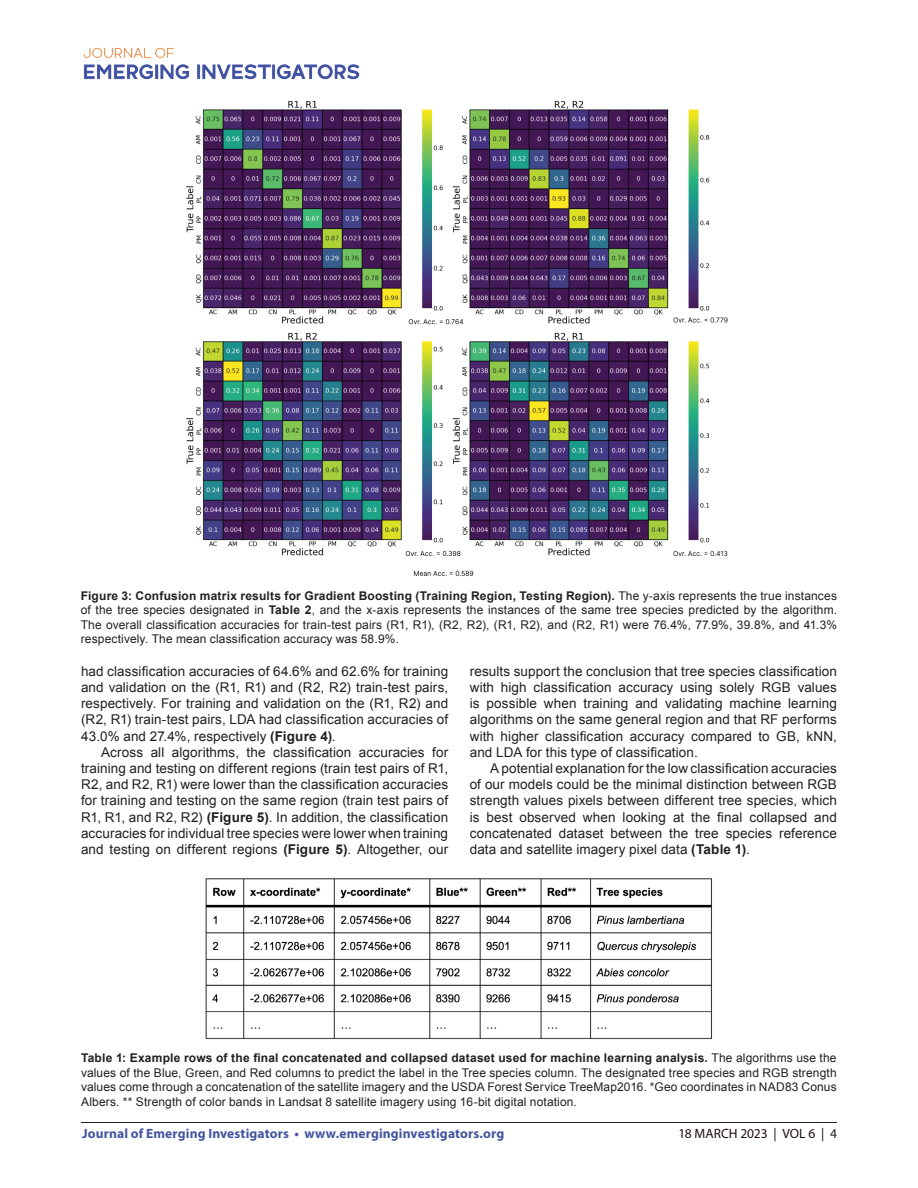
<style>
.page{position:relative;width:918px;height:1188px;background:#fff}
.page>*{position:absolute;margin:0;border:0;box-sizing:border-box;transform-origin:0 0}
.t1{font:13.5px/16.2px "Arial";letter-spacing:.005em;color:#231f20;text-align:justify}
.t2{font:700 13.5px "Myriad Pro";letter-spacing:.01em;color:#43559f}
.t3{font:13.5px "Myriad Pro";letter-spacing:-.005em;color:#230e10}
.t4{font:12px/14.4px "Arial";letter-spacing:.01em;color:#231f20;text-align:justify}
.s1{font-weight:700}
.s2{color:#231f20}
</style>
<div class="page">
<hr style="left:81px;top:1122px;width:756px;height:1px;background:#231f20">
<img style="left:83px;top:47px;width:277px;height:33px">
<img style="left:186px;top:100px;width:542px;height:476px">
<img style="left:205px;top:878px;width:507px;height:161px">
<p class="t4" style="left:81px;top:589px;width:758px"><span class="s1">Figure 3: Confusion matrix results for Gradient Boosting (Training Region, Testing Region).</span> The y-axis represents the true instances of the tree species designated in <span class="s1">Table 2</span>, and the x-axis represents the instances of the same tree species predicted by the algorithm.<br>The overall classification accuracies for train-test pairs (R1, R1), (R2, R2), (R1, R2), and (R2, R1) were 76.4%, 77.9%, 39.8%, and 41.3% respectively. The mean classification accuracy was 58.9%.</p>
<p class="t1" style="left:81px;top:663px;width:369px">had classification accuracies of 64.6% and 62.6% for training and validation on the (R1, R1) and (R2, R2) train-test pairs, respectively. For training and validation on the (R1, R2) and (R2, R1) train-test pairs, LDA had classification accuracies of 43.0% and 27.4%, respectively <span class="s1">(Figure 4)</span>.</p>
<p class="t1" style="left:81px;top:744px;width:369px;text-indent:20px">Across all algorithms, the classification accuracies for training and testing on different regions (train test pairs of R1, R2, and R2, R1) were lower than the classification accuracies for training and testing on the same region (train test pairs of R1, R1, and R2, R2) <span class="s1">(Figure 5)</span>. In addition, the classification accuracies for individual tree species were lower when training and testing on different regions <span class="s1">(Figure 5)</span>. Altogether, our</p>
<p class="t1" style="left:470px;top:663px;width:369px">results support the conclusion that tree species classification with high classification accuracy using solely RGB values is possible when training and validating machine learning algorithms on the same general region and that RF performs with higher classification accuracy compared to GB, kNN, and LDA for this type of classification.</p>
<p class="t1" style="left:470px;top:760px;width:369px;text-indent:20px">A potential explanation for the low classification accuracies of our models could be the minimal distinction between RGB strength values pixels between different tree species, which is best observed when looking at the final collapsed and concatenated dataset between the tree species reference data and satellite imagery pixel data <span class="s1">(Table 1)</span>.</p>
<p class="t4" style="left:81px;top:1051px;width:757px"><span class="s1">Table 1: Example rows of the final concatenated and collapsed dataset used for machine learning analysis.</span> The algorithms use the values of the Blue, Green, and Red columns to predict the label in the Tree species column. The designated tree species and RGB strength values come through a concatenation of the satellite imagery and the USDA Forest Service TreeMap2016. *Geo coordinates in NAD83 Conus Albers. ** Strength of color bands in Landsat 8 satellite imagery using 16-bit digital notation.</p>
<p class="t2" style="left:82px;top:1125px;width:424px">Journal of Emerging Investigators • www.emerginginvestigators.org</p>
<p class="t3" style="left:678px;top:1125px;width:160px">18 MARCH 2023 | VOL 6 | <span class="s2">4</span></p>
</div>
